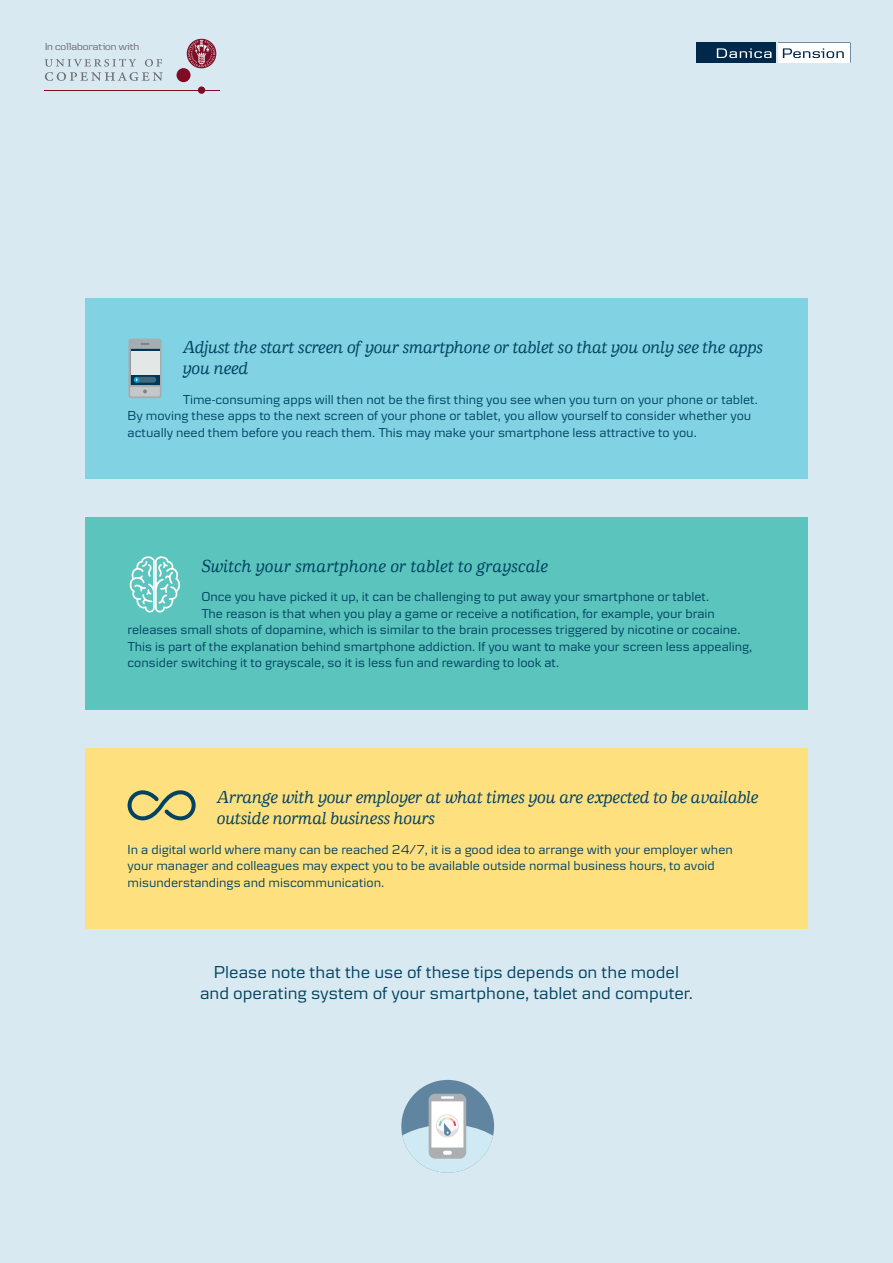
<style>
.page{position:relative;width:893px;height:1263px;background:#d8e9f1}
.page>*{position:absolute;margin:0;border:0;box-sizing:border-box;transform-origin:0 0}
.t1{font:italic 500 18px/21.6px "Danske Human";letter-spacing:-.02em;color:#004261}
.t2{font:18px/21px "Danske Textv 2";color:#004261;text-align:center}
.t3{font:italic 500 18px "Danske Human";color:#004261}
.t4{font:13.5px/16.5px "Danske Textv 2";color:#004261}
.t5{font:10.5px "Danske Headline";color:#6c6d70}
</style>
<div class="page">
<div style="left:697px;top:43px;width:79px;height:20px;background:#00284a"></div>
<svg style="left:717px;top:48px;width:54px;height:10px"></svg>
<svg style="left:778px;top:43px;width:72px;height:20px"></svg>
<svg style="left:187px;top:39px;width:29px;height:29px"></svg>
<div style="left:177px;top:68px;width:14px;height:14px;background:#7f0c25;border-radius:50%"></div>
<div style="left:198px;top:86px;width:7px;height:8px;background:#7f0c25;border-radius:50%"></div>
<svg style="left:188px;top:40px;width:27px;height:27px"></svg>
<svg style="left:45px;top:59px;width:118px;height:22px"></svg>
<hr style="left:44px;top:90px;width:176px;height:1px;background:#7f0c25">
<div style="left:85px;top:748px;width:723px;height:181px;background:#ffe07f"></div>
<svg style="left:128px;top:790px;width:68px;height:30px"></svg>
<div style="left:85px;top:298px;width:723px;height:181px;background:#81d2e2"></div>
<div style="left:85px;top:518px;width:723px;height:192px;background:#5ac4bd"></div>
<div style="left:401px;top:1080px;width:93px;height:93px;background:#6085a1;border-radius:46px"></div>
<svg style="left:401px;top:1094px;width:93px;height:79px"></svg>
<svg style="left:130px;top:556px;width:50px;height:56px"></svg>
<div style="left:128px;top:339px;width:34px;height:59px;background:#a6adb0;border-radius:3px"></div>
<svg style="left:130px;top:349px;width:30px;height:28px"></svg>
<div style="left:131px;top:349px;width:28px;height:35px;background:#e3e7e5"></div>
<div style="left:131px;top:375px;width:28px;height:9px;background:#093e5b"></div>
<svg style="left:141px;top:343px;width:8px;height:2px"></svg>
<svg style="left:130px;top:377px;width:30px;height:19px"></svg>
<hr style="left:131px;top:349px;width:28px;height:2px;background:#003755">
<p class="t5" style="left:45px;top:41px;width:96px">In collaboration with</p>
<h2 class="t1" style="left:183px;top:336px;width:582px">Adjust the start screen of your smartphone or tablet so that you only see the apps you need</h2>
<p class="t4" style="left:128px;top:391px;width:632px;text-indent:55px">Time-consuming apps will then not be the first thing you see when you turn on your phone or tablet.<br>By moving these apps to the next screen of your phone or tablet, you allow yourself to consider whether you actually need them before you reach them. This may make your smartphone less attractive to you.</p>
<h2 class="t3" style="left:201px;top:556px;width:349px">Switch your smartphone or tablet to grayscale</h2>
<p class="t4" style="left:201px;top:588px;width:509px">Once you have picked it up, it can be challenging to put away your smartphone or tablet.</p>
<p class="t4" style="left:201px;top:605px;width:515px">The reason is that when you play a game or receive a notification, for example, your brain</p>
<p class="t4" style="left:128px;top:621px;width:614px">releases small shots of dopamine, which is similar to the brain processes triggered by nicotine or cocaine.</p>
<p class="t4" style="left:128px;top:638px;width:626px">This is part of the explanation behind smartphone addiction. If you want to make your screen less appealing,</p>
<p class="t4" style="left:128px;top:654px;width:433px">consider switching it to grayscale, so it is less fun and rewarding to look at.</p>
<h2 class="t1" style="left:217px;top:786px;width:543px">Arrange with your employer at what times you are expected to be available outside normal business hours</h2>
<p class="t4" style="left:128px;top:840px;width:607px">In a digital world where many can be reached 24/7, it is a good idea to arrange with your employer when your manager and colleagues may expect you to be available outside normal business hours, to avoid misunderstandings and miscommunication.</p>
<p class="t2" style="left:200px;top:961px;width:494px">Please note that the use of these tips depends on the model and operating system of your smartphone, tablet and computer.</p>
</div>
